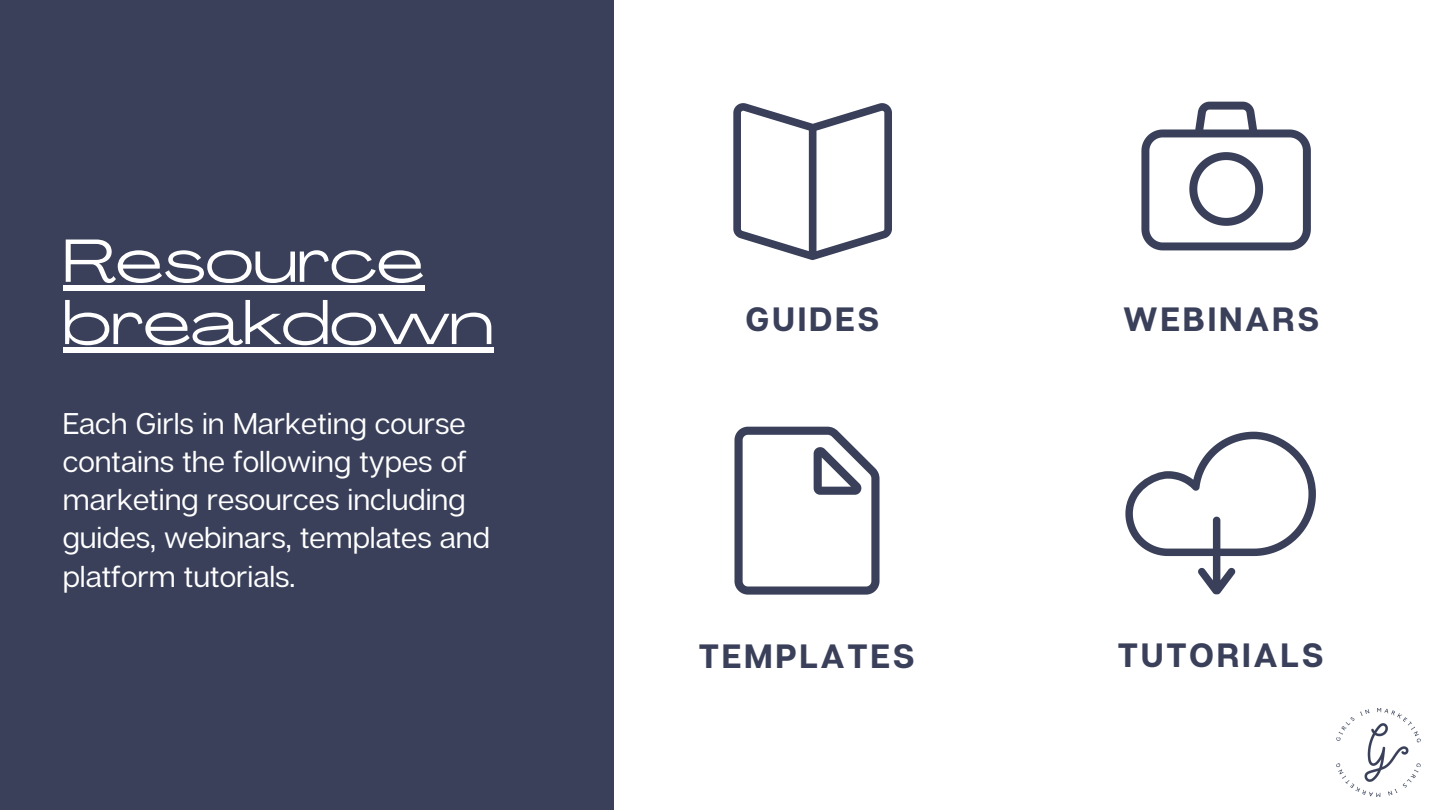
<style>
.page{position:relative;width:1440px;height:810px;background:#fff}
.page>*{position:absolute;margin:0;border:0;box-sizing:border-box;transform-origin:0 0}
.t1{font:60px/62.2px "Agrandir Grand";color:#fff}
.t2{font:700 33.7px "Articulat CF";letter-spacing:.08em;color:#3a405a}
.t3{font:29.9px/38.2px "Articulat CF";color:#fff}
</style>
<div class="page">
<svg style="left:734px;top:427px;width:146px;height:168px"></svg>
<svg style="left:1141px;top:102px;width:170px;height:148px"></svg>
<svg style="left:733px;top:103px;width:159px;height:157px"></svg>
<svg style="left:1125px;top:432px;width:191px;height:162px"></svg>
<div style="left:0;top:0;width:614px;height:810px;background:#3a405a"></div>
<div style="left:63px;top:285px;width:362px;height:6px;background:#fff"></div>
<div style="left:63px;top:347px;width:430px;height:6px;background:#fff"></div>
<img style="left:1337px;top:709px;width:84px;height:87px">
<h1 class="t1" style="left:63px;top:236px;width:432px">Resource breakdown</h1>
<p class="t3" style="left:63px;top:403px;width:429px">Each Girls in Marketing course contains the following types of marketing resources including guides, webinars, templates and platform tutorials.</p>
<p class="t2" style="left:746px;top:298px;width:135px">GUIDES</p>
<p class="t2" style="left:1123px;top:298px;width:198px">WEBINARS</p>
<p class="t2" style="left:699px;top:635px;width:217px">TEMPLATES</p>
<p class="t2" style="left:1118px;top:634px;width:207px">TUTORIALS</p>
</div>
